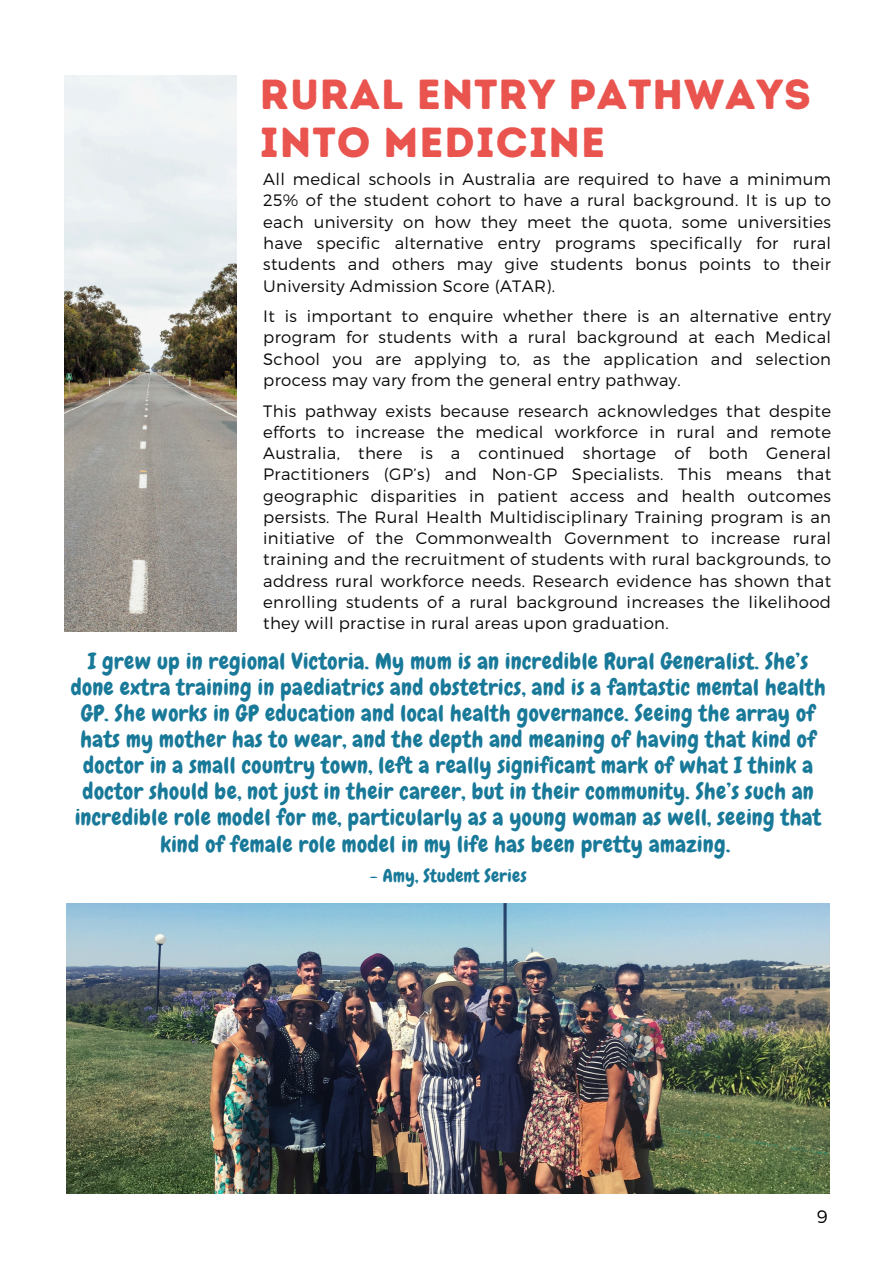
<style>
.page{position:relative;width:894px;height:1264px;background:#fff}
.page>*{position:absolute;margin:0;border:0;box-sizing:border-box;transform-origin:0 0}
.t1{font:42px/48.3px "Intro Rust Base";letter-spacing:.02em;color:#ea544f}
.t2{font:22.5px/26.1px "Chewy";letter-spacing:.02em;color:#197999;text-align:center}
.t3{font:18px "Chewy";letter-spacing:.02em;color:#197999}
.t4{font:300 18px "Montserrat";color:#000}
.t5{font:300 16.5px/21.3px "Montserrat";letter-spacing:.02em;color:#0a0a0a;text-align:justify}
</style>
<div class="page">
<img style="left:65px;top:75px;width:171px;height:556px">
<img style="left:66px;top:903px;width:763px;height:290px">
<p class="t1" style="left:260px;top:70px;width:552px">RURAL ENTRY PATHWAYS<br>INTO MEDICINE</p>
<p class="t5" style="left:263px;top:168px;width:569px">All medical schools in Australia are required to have a minimum 25% of the student cohort to have a rural background. It is up to each university on how they meet the quota, some universities have specific alternative entry programs specifically for rural students and others may give students bonus points to their University Admission Score (ATAR).</p>
<p class="t5" style="left:263px;top:305px;width:569px">It is important to enquire whether there is an alternative entry program for students with a rural background at each Medical School you are applying to, as the application and selection process may vary from the general entry pathway.</p>
<h2 class="t5" style="left:263px;top:399px;width:569px">This pathway exists because research acknowledges that despite efforts to increase the medical workforce in rural and remote Australia, there is a continued shortage of both General Practitioners (GP’s) and Non-GP Specialists. This means that geographic disparities in patient access and health outcomes persists. The Rural Health Multidisciplinary Training program is an initiative of the Commonwealth Government to increase rural training and the recruitment of students with rural backgrounds, to address rural workforce needs. Research evidence has shown that enrolling students of a rural background increases the likelihood they will practise in rural areas upon graduation.</h2>
<h1 class="t2" style="left:71px;top:648px;width:756px">I grew up in regional Victoria. My mum is an incredible Rural Generalist. She’s done extra training in paediatrics and obstetrics, and is a fantastic mental health GP. She works in GP education and local health governance. Seeing the array of hats my mother has to wear, and the depth and meaning of having that kind of doctor in a small country town, left a really significant mark of what I think a doctor should be, not just in their career, but in their community. She’s such an incredible role model for me, particularly as a young woman as well, seeing that kind of female role model in my life has been pretty amazing.</h1>
<p class="t3" style="left:370px;top:864px;width:158px">- Amy, Student Series</p>
<p class="t4" style="left:816px;top:1204px;width:12px">9</p>
</div>
